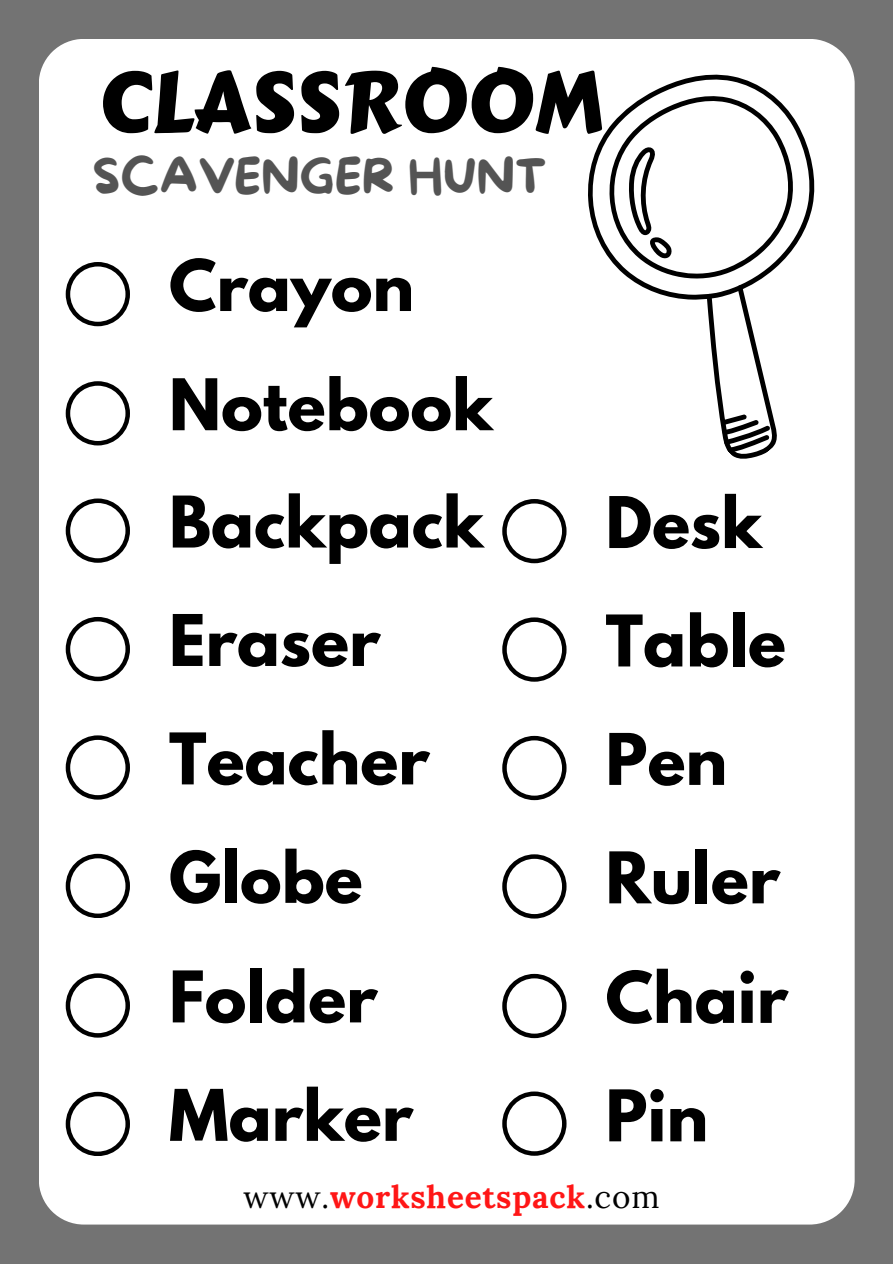
<style>
.page{position:relative;width:893px;height:1264px;background:#fff}
.page>*{position:absolute;margin:0;border:0;box-sizing:border-box;transform-origin:0 0}
.t1{font:84px "Carter One";color:#000}
.t2{font:700 63px/117.8px "League Spartan";color:#000}
.t3{font:48px "More Sugar";color:#545454}
.t4{font:700 31.5px "Lora";letter-spacing:.025em;color:#ff1616}
.s1{font-weight:400;color:#000}
</style>
<div class="page">
<div style="left:0;top:0;width:892px;height:1263px;background:#737373"></div>
<div style="left:39px;top:39px;width:815px;height:1185px;background:#fff"></div>
<svg style="left:66px;top:262px;width:64px;height:64px;background:#cacaca"></svg>
<div style="left:539px;top:39px;width:316px;height:310px;background:#fff"></div>
<svg style="left:570px;top:57px;width:262px;height:261px;background:#e7e7e7"></svg>
<svg style="left:641px;top:273px;width:194px;height:198px;background:#e9e9e9"></svg>
<svg style="left:599px;top:143px;width:95px;height:119px;background:#d3d3d3"></svg>
<svg style="left:66px;top:381px;width:64px;height:64px;background:#cacaca"></svg>
<svg style="left:66px;top:498px;width:64px;height:64px;background:#cacaca"></svg>
<svg style="left:66px;top:617px;width:64px;height:64px;background:#cacaca"></svg>
<svg style="left:502px;top:499px;width:64px;height:64px;background:#cacaca"></svg>
<svg style="left:502px;top:617px;width:64px;height:64px;background:#cbcbcb"></svg>
<svg style="left:66px;top:735px;width:64px;height:64px;background:#cacaca"></svg>
<svg style="left:502px;top:736px;width:64px;height:64px;background:#cacaca"></svg>
<svg style="left:66px;top:853px;width:64px;height:65px;background:#cbcbcb"></svg>
<svg style="left:502px;top:854px;width:64px;height:64px;background:#cacaca"></svg>
<svg style="left:66px;top:973px;width:64px;height:64px;background:#cacaca"></svg>
<svg style="left:502px;top:973px;width:64px;height:65px;background:#cbcbcb"></svg>
<svg style="left:66px;top:1091px;width:64px;height:64px;background:#cbcbcb"></svg>
<svg style="left:502px;top:1091px;width:64px;height:64px;background:#cbcbcb"></svg>
<h1 class="t1" style="left:98px;top:38px;width:507px">CLASSROOM</h1>
<p class="t3" style="left:93px;top:149px;width:456px">SCAVENGER HUNT</p>
<p class="t2" style="left:169px;top:235px;width:247px">Crayon</p>
<p class="t2" style="left:169px;top:354px;width:325px">Notebook<br>Backpack<br>Eraser</p>
<p class="t2" style="left:605px;top:471px;width:182px;line-height:118.4px">Desk<br>Table</p>
<p class="t2" style="left:169px;top:708px;width:262px">Teacher</p>
<p class="t2" style="left:605px;top:708px;width:123px">Pen</p>
<p class="t2" style="left:169px;top:826px;width:195px">Globe</p>
<p class="t2" style="left:605px;top:827px;width:176px">Ruler</p>
<p class="t2" style="left:169px;top:946px;width:210px">Folder</p>
<p class="t2" style="left:605px;top:946px;width:184px">Chair</p>
<p class="t2" style="left:169px;top:1064px;width:246px">Marker</p>
<p class="t2" style="left:605px;top:1065px;width:104px">Pin</p>
<p class="t4" style="left:243px;top:1176px;width:417px"><span class="s1">www.</span>worksheetspack<span class="s1">.com</span></p>
</div>
